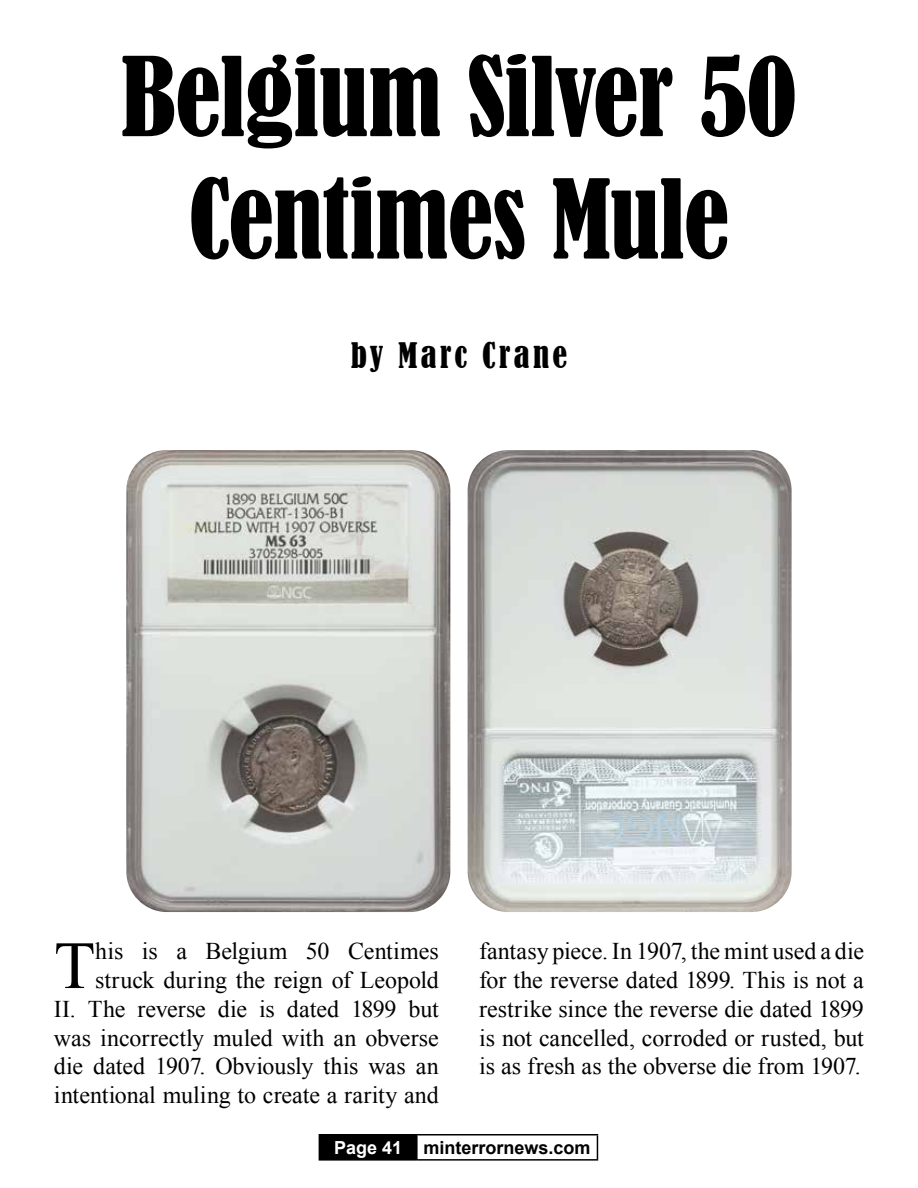
<style>
.page{position:relative;width:918px;height:1188px;background:#fff}
.page>*{position:absolute;margin:0;border:0;box-sizing:border-box;transform-origin:0 0}
.t1{font:condensed 102px/122.4px "Bernard";letter-spacing:-.01em;color:#000;text-align:center}
.t2{font:67.5px "Times New Roman";color:#000}
.t3{font:condensed 33px "Bernard";letter-spacing:.1em;color:#000}
.t4{font:24px/28.8px "Times New Roman";letter-spacing:-.005em;color:#000;text-align:right}
.t5{font:700 18px "Arial";color:#000}
.s1{color:#fff}
</style>
<div class="page">
<div style="left:319px;top:1135px;width:98px;height:25px;background:#000"></div>
<hr style="left:319px;top:1134px;width:98px;height:2px;background:#000">
<hr style="left:417px;top:1134px;width:181px;height:2px;background:#000">
<hr style="left:416px;top:1136px;width:2px;height:23px;background:#000">
<svg style="left:597px;top:1136px;width:1px;height:23px"></svg>
<hr style="left:319px;top:1159px;width:98px;height:2px;background:#000">
<hr style="left:417px;top:1159px;width:181px;height:2px;background:#000">
<img style="left:126px;top:450px;width:324px;height:462px">
<img style="left:468px;top:450px;width:324px;height:462px">
<h1 class="t1" style="left:121px;top:37px;width:677px">Belgium Silver 50<br>Centimes Mule</h1>
<h3 class="t3" style="left:351px;top:336px;width:218px">by Marc Crane</h3>
<p class="t4" style="left:54px;top:936px;width:386px">his is a Belgium 50 Centimes struck during the reign of Leopold<br>II. The reverse die is dated 1899 but was incorrectly muled with an obverse die dated 1907. Obviously this was an intentional muling to create a rarity and</p>
<p class="t4" style="left:479px;top:936px;width:386px;text-align:justify">fantasy piece. In 1907, the mint used a die for the reverse dated 1899. This is not a restrike since the reverse die dated 1899 is not cancelled, corroded or rusted, but is as fresh as the obverse die from 1907.</p>
<h2 class="t2" style="left:54px;top:920px;width:43px">T</h2>
<p class="t5" style="left:334px;top:1136px;width:258px"><span class="s1">Page 41</span> minterrornews.com</p>
</div>
